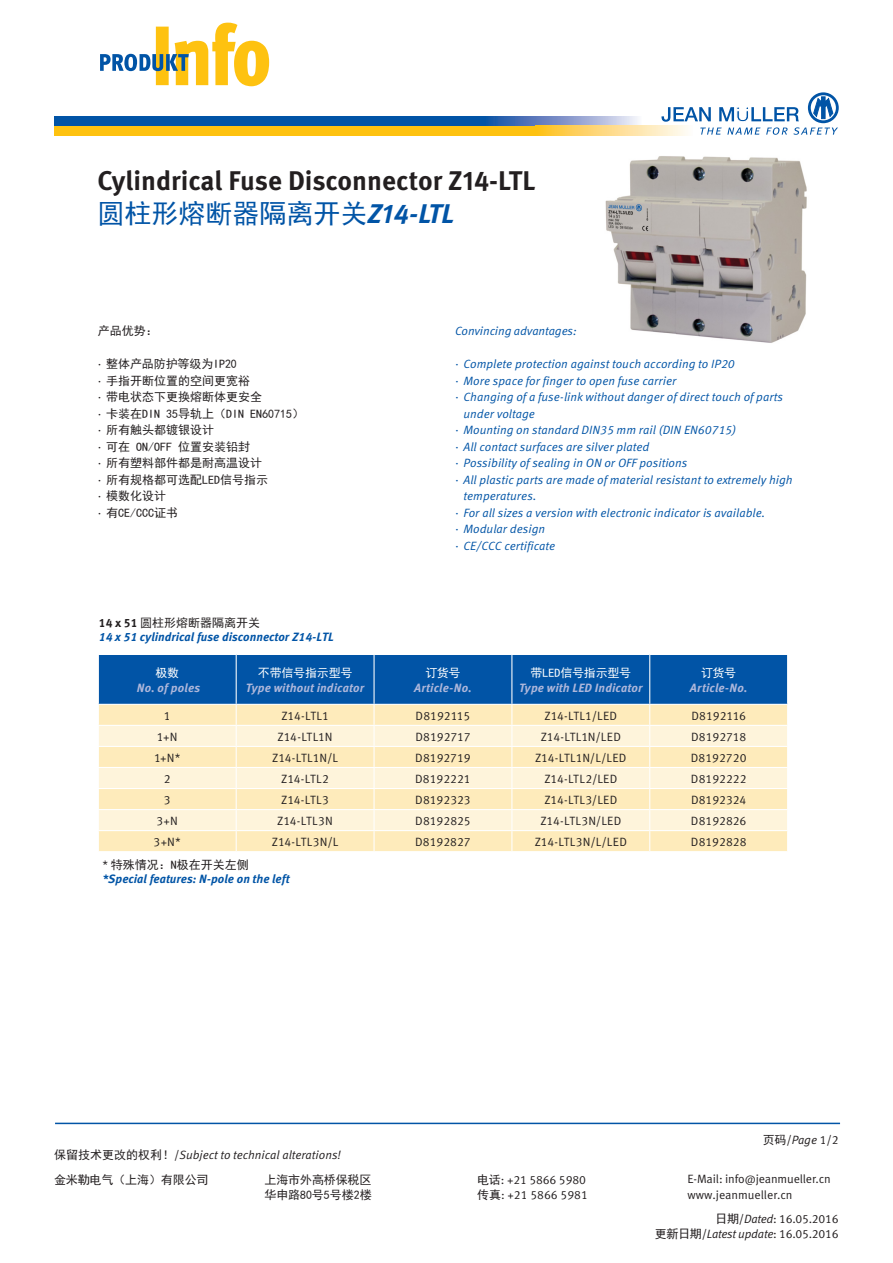
<style>
.page{position:relative;width:893px;height:1263px;background:#fff}
.page>*{position:absolute;margin:0;border:0;box-sizing:border-box;transform-origin:0 0}
.t1{font:700 27px "Meta Pro";color:#231f20}
.t2{font:27px "Sim Hei";color:#0154a6}
.englisch_Fließtext{font:italic 12px/16.5px "Meta Pro";color:#0154a6}
.t3{font:12px "Meta Pro";color:#231f20}
.deutsch_Fließtext{font:12px "Sim Hei";color:#231f20}
.t4{font:italic 700 12px "Meta Pro";letter-spacing:.015em;color:#aeb7db}
.englisch_Tabellenübe{font:italic 700 12px "Meta Pro";color:#0154a6}
.t5{font:italic 12px "Meta Pro";color:#231f20}
.t6{font:12px "Sim Hei";letter-spacing:-.02em;color:#fff}
.deutsch_Tabellenüber{font:12px "Sim Hei";color:#231f20}
.s1{font-family:"Meta Pro";font-weight:700;font-style:italic}
.s2{font-family:"Meta Pro"}
.s3{font-family:"Meta Pro";font-weight:700}
.s4{font-family:"Sim Hei"}
.s5{font-style:italic}
.s6{font-family:"Sim Hei";font-style:normal}
.s7{font-style:normal}
</style>
<div class="page">
<div style="left:54px;top:116px;width:431px;height:10px;background:#0154a6"></div>
<svg style="left:661px;top:92px;width:178px;height:43px"></svg>
<svg style="left:485px;top:116px;width:157px;height:10px;background:#879cc4"></svg>
<div style="left:54px;top:126px;width:486px;height:9px;background:#fec210"></div>
<svg style="left:540px;top:126px;width:153px;height:9px"></svg>
<hr style="left:55px;top:1123px;width:785px;height:1px;background:#0154a6">
<svg style="left:100px;top:23px;width:169px;height:63px"></svg>
<img style="left:605px;top:156px;width:202px;height:187px">
<svg style="left:98px;top:654px;width:690px;height:197px;background:#c0c9c3"></svg>
<p class="t1" style="left:97px;top:164px;width:439px">Cylindrical Fuse Disconnector Z14-LTL</p>
<p class="t2" style="left:97px;top:200px;width:358px">圆柱形熔断器隔离开关<span class="s1">Z14-LTL</span></p>
<p class="deutsch_Fließtext" style="left:98px;top:325px;width:61px">产品优势：</p>
<p class="deutsch_Fließtext" style="left:98px;top:358px;width:141px"><span class="s2">·</span> 整体产品防护等级为IP20</p>
<p class="deutsch_Fließtext" style="left:98px;top:374px;width:154px"><span class="s2">·</span> 手指开断位置的空间更宽裕</p>
<p class="deutsch_Fließtext" style="left:98px;top:391px;width:166px"><span class="s2">·</span> 带电状态下更换熔断体更安全</p>
<p class="deutsch_Fließtext" style="left:98px;top:407px;width:208px"><span class="s2">·</span> 卡装在DIN 35导轨上（DIN EN60715）</p>
<p class="deutsch_Fließtext" style="left:98px;top:424px;width:118px"><span class="s2">·</span> 所有触头都镀银设计</p>
<p class="deutsch_Fließtext" style="left:98px;top:440px;width:154px"><span class="s2">·</span> 可在 ON/OFF 位置安装铅封</p>
<p class="deutsch_Fließtext" style="left:98px;top:457px;width:166px"><span class="s2">·</span> 所有塑料部件都是耐高温设计</p>
<p class="deutsch_Fließtext" style="left:98px;top:473px;width:172px"><span class="s2">·</span> 所有规格都可选配LED信号指示</p>
<p class="deutsch_Fließtext" style="left:98px;top:490px;width:70px"><span class="s2">·</span> 模数化设计</p>
<p class="deutsch_Fließtext" style="left:98px;top:506px;width:82px"><span class="s2">·</span> 有CE/CCC证书</p>
<p class="deutsch_Tabellenüber" style="left:99px;top:617px;width:163px"><span class="s3">14 x 51</span> 圆柱形熔断器隔离开关</p>
<p class="englisch_Tabellenübe" style="left:99px;top:630px;width:236px">14 x 51 cylindrical fuse disconnector Z14-LTL</p>
<p class="t6" style="left:155px;top:667px;width:25px">极数</p>
<p class="t4" style="left:137px;top:680px;width:65px">No. of poles</p>
<p class="t6" style="left:258px;top:667px;width:96px">不带信号指示型号</p>
<p class="t4" style="left:246px;top:680px;width:120px">Type without indicator</p>
<p class="englisch_Fließtext" style="left:455px;top:323px;width:123px">Convincing advantages:</p>
<p class="englisch_Fließtext" style="left:455px;top:356px;width:281px">· Complete protection against touch according to IP20</p>
<p class="englisch_Fließtext" style="left:455px;top:373px;width:223px">· More space for finger to open fuse carrier</p>
<p class="englisch_Fließtext" style="left:463px;top:389px;width:321px;text-indent:-9px">· Changing of a fuse-link without danger of direct touch of parts under voltage</p>
<p class="englisch_Fließtext" style="left:455px;top:422px;width:283px">· Mounting on standard DIN35 mm rail (DIN EN60715)</p>
<p class="englisch_Fließtext" style="left:455px;top:439px;width:196px">· All contact surfaces are silver plated</p>
<p class="englisch_Fließtext" style="left:455px;top:455px;width:234px">· Possibility of sealing in ON or OFF positions</p>
<p class="englisch_Fließtext" style="left:463px;top:472px;width:331px;text-indent:-9px">· All plastic parts are made of material resistant to extremely high temperatures.</p>
<p class="englisch_Fließtext" style="left:455px;top:505px;width:312px">· For all sizes a version with electronic indicator is available.</p>
<p class="englisch_Fließtext" style="left:455px;top:521px;width:92px">· Modular design</p>
<p class="englisch_Fließtext" style="left:455px;top:538px;width:102px">· CE/CCC certificate</p>
<p class="t6" style="left:425px;top:667px;width:37px">订货号</p>
<p class="t4" style="left:414px;top:680px;width:59px">Article-No.</p>
<p class="t6" style="left:530px;top:667px;width:102px">带LED信号指示型号</p>
<p class="t4" style="left:519px;top:680px;width:125px">Type with LED Indicator</p>
<p class="t6" style="left:701px;top:667px;width:37px">订货号</p>
<p class="t4" style="left:690px;top:680px;width:59px">Article-No.</p>
<p class="t3" style="left:164px;top:708px;width:8px">1</p>
<p class="t3" style="left:281px;top:708px;width:49px">Z14-LTL1</p>
<p class="t3" style="left:416px;top:708px;width:56px">D8192115</p>
<p class="t3" style="left:545px;top:708px;width:74px">Z14-LTL1/LED</p>
<p class="t3" style="left:691px;top:708px;width:56px">D8192116</p>
<p class="t3" style="left:157px;top:730px;width:22px">1+N</p>
<p class="t3" style="left:278px;top:730px;width:56px">Z14-LTL1N</p>
<p class="t3" style="left:415px;top:730px;width:57px">D8192717</p>
<p class="t3" style="left:541px;top:730px;width:82px">Z14-LTL1N/LED</p>
<p class="t3" style="left:691px;top:730px;width:57px">D8192718</p>
<p class="t3" style="left:154px;top:751px;width:28px">1+N*</p>
<p class="t3" style="left:272px;top:751px;width:67px">Z14-LTL1N/L</p>
<p class="t3" style="left:415px;top:751px;width:57px">D8192719</p>
<p class="t3" style="left:535px;top:751px;width:93px">Z14-LTL1N/L/LED</p>
<p class="t3" style="left:691px;top:751px;width:57px">D8192720</p>
<p class="t3" style="left:164px;top:772px;width:8px">2</p>
<p class="t3" style="left:281px;top:772px;width:49px">Z14-LTL2</p>
<p class="t3" style="left:415px;top:772px;width:57px">D8192221</p>
<p class="t3" style="left:544px;top:772px;width:75px">Z14-LTL2/LED</p>
<p class="t3" style="left:691px;top:772px;width:57px">D8192222</p>
<p class="t3" style="left:164px;top:793px;width:8px">3</p>
<p class="t3" style="left:281px;top:793px;width:49px">Z14-LTL3</p>
<p class="t3" style="left:415px;top:793px;width:57px">D8192323</p>
<p class="t3" style="left:544px;top:793px;width:74px">Z14-LTL3/LED</p>
<p class="t3" style="left:691px;top:793px;width:57px">D8192324</p>
<p class="t3" style="left:157px;top:814px;width:23px">3+N</p>
<p class="t3" style="left:277px;top:814px;width:57px">Z14-LTL3N</p>
<p class="t3" style="left:415px;top:814px;width:57px">D8192825</p>
<p class="t3" style="left:540px;top:814px;width:82px">Z14-LTL3N/LED</p>
<p class="t3" style="left:691px;top:814px;width:57px">D8192826</p>
<p class="t3" style="left:154px;top:835px;width:29px">3+N*</p>
<p class="t3" style="left:272px;top:835px;width:68px">Z14-LTL3N/L</p>
<p class="t3" style="left:415px;top:835px;width:57px">D8192827</p>
<p class="t3" style="left:535px;top:835px;width:94px">Z14-LTL3N/L/LED</p>
<p class="t3" style="left:691px;top:835px;width:57px">D8192828</p>
<p class="deutsch_Fließtext" style="left:103px;top:858px;width:148px"><span class="s2">*</span> 特殊情况：N极在开关左侧</p>
<p class="englisch_Tabellenübe" style="left:103px;top:871px;width:188px">*Special features: N-pole on the left</p>
<p class="t3" style="left:763px;top:1132px;width:77px"><span class="s4">页码</span>/<span class="s5">Page</span> 1/2</p>
<p class="t5" style="left:54px;top:1148px;width:289px"><span class="s6">保留技术更改的权利！</span><span class="s7">/</span>Subject to technical alterations!</p>
<p class="deutsch_Fließtext" style="left:54px;top:1173px;width:156px">金米勒电气（上海）有限公司</p>
<p class="deutsch_Fließtext" style="left:264px;top:1173px;width:109px">上海市外高桥保税区</p>
<p class="t3" style="left:477px;top:1172px;width:110px"><span class="s4">电话</span>: +21 5866 5980</p>
<p class="t3" style="left:688px;top:1172px;width:145px">E-Mail: info@jeanmueller.cn</p>
<p class="deutsch_Fließtext" style="left:264px;top:1189px;width:109px">华申路80号5号楼2楼</p>
<p class="t3" style="left:477px;top:1188px;width:112px"><span class="s4">传真</span>: +21 5866 5981</p>
<p class="t3" style="left:688px;top:1188px;width:107px">www.jeanmueller.cn</p>
<p class="t3" style="left:715px;top:1212px;width:125px"><span class="s4">日期</span>/<span class="s5">Dated</span>: 16.05.2016</p>
<p class="t3" style="left:655px;top:1227px;width:185px"><span class="s4">更新日期</span>/<span class="s5">Latest update</span>: 16.05.2016</p>
</div>
